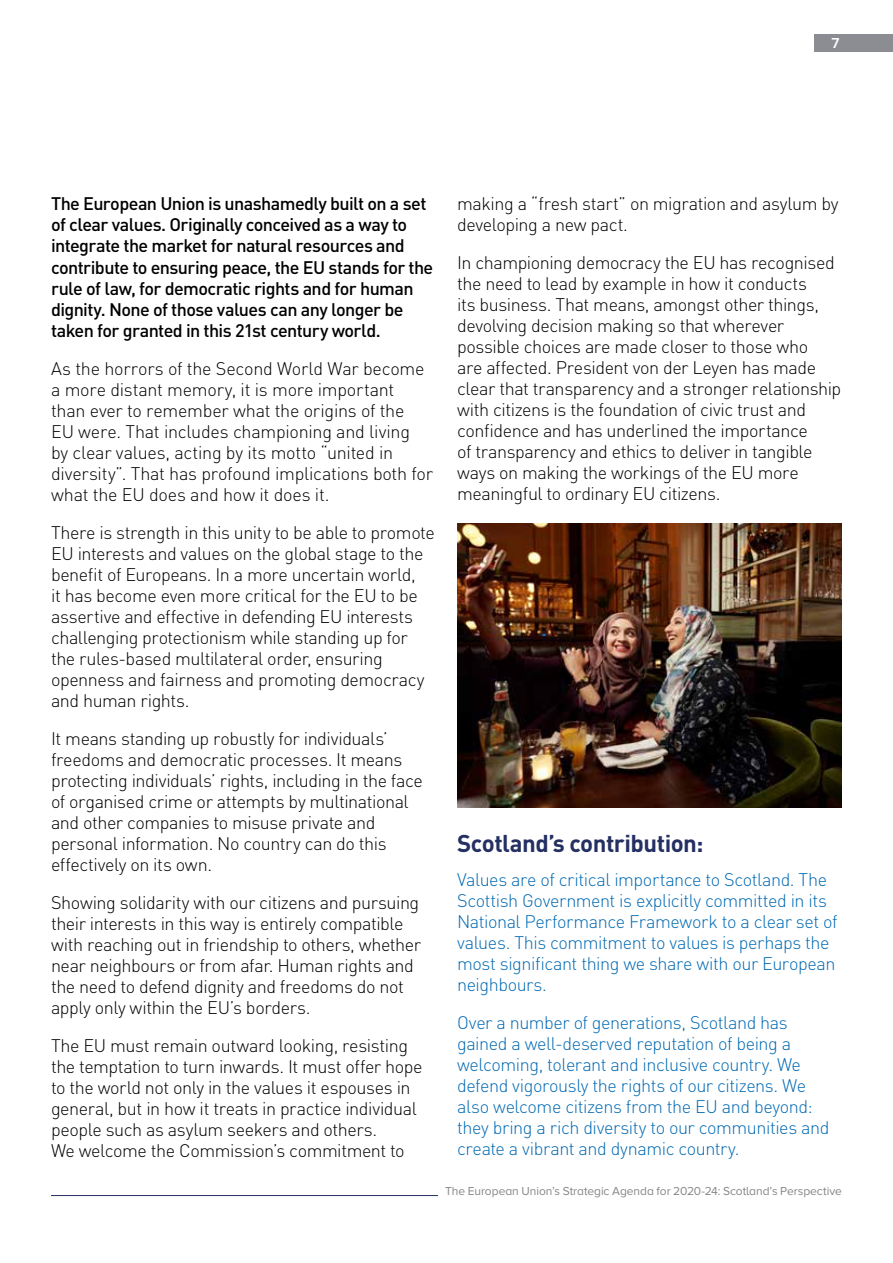
<style>
.page{position:relative;width:893px;height:1263px;background:#fff}
.page>*{position:absolute;margin:0;border:0;box-sizing:border-box;transform-origin:0 0}
.t1{font:700 24px "DIN";letter-spacing:-.025em;color:#242f62}
.t2{font:300 18px/21px "DIN";letter-spacing:-.025em;color:#000}
.t3{font:300 18px/21px "DIN";letter-spacing:-.025em;color:#0069b3}
.t4{font:500 18px/21px "DIN";letter-spacing:-.035em;color:#000}
.t5{font:600 15px "Proxima Nova A";color:#fff}
.t6{font:12px "Proxima Nova A";letter-spacing:-.005em;color:#878787}
</style>
<div class="page">
<hr style="left:51px;top:1195px;width:387px;height:1px;background:#242f62">
<div style="left:814px;top:34px;width:79px;height:17px;background:#8c8c93"></div>
<img style="left:457px;top:523px;width:385px;height:284px">
<p class="t5" style="left:831px;top:34px;width:9px">7</p>
<p class="t4" style="left:51px;top:193px;width:384px">The European Union is unashamedly built on a set of clear values. Originally conceived as a way to integrate the market for natural resources and contribute to ensuring peace, the EU stands for the rule of law, for democratic rights and for human dignity. None of those values can any longer be taken for granted in this 21st century world.</p>
<p class="t2" style="left:51px;top:357px;width:384px">As the horrors of the Second World War become a more distant memory, it is more important than ever to remember what the origins of the<br>EU were. That includes championing and living<br>by clear values, acting by its motto “united in diversity”. That has profound implications both for what the EU does and how it does it.</p>
<p class="t2" style="left:51px;top:521px;width:385px">There is strength in this unity to be able to promote EU interests and values on the global stage to the benefit of Europeans. In a more uncertain world,<br>it has become even more critical for the EU to be assertive and effective in defending EU interests challenging protectionism while standing up for the rules-based multilateral order, ensuring openness and fairness and promoting democracy and human rights.</p>
<p class="t2" style="left:51px;top:727px;width:373px">It means standing up robustly for individuals’ freedoms and democratic processes. It means protecting individuals’ rights, including in the face of organised crime or attempts by multinational and other companies to misuse private and personal information. No country can do this effectively on its own.</p>
<p class="t2" style="left:51px;top:892px;width:372px">Showing solidarity with our citizens and pursuing their interests in this way is entirely compatible with reaching out in friendship to others, whether near neighbours or from afar. Human rights and the need to defend dignity and freedoms do not apply only within the EU’s borders.</p>
<p class="t2" style="left:51px;top:1035px;width:373px">The EU must remain outward looking, resisting the temptation to turn inwards. It must offer hope to the world not only in the values it espouses in general, but in how it treats in practice individual people such as asylum seekers and others.<br>We welcome the Commission’s commitment to</p>
<p class="t2" style="left:457px;top:193px;width:383px">making a “fresh start” on migration and asylum by developing a new pact.</p>
<p class="t2" style="left:457px;top:252px;width:386px">In championing democracy the EU has recognised the need to lead by example in how it conducts<br>its business. That means, amongst other things, devolving decision making so that wherever possible choices are made closer to those who<br>are affected. President von der Leyen has made clear that transparency and a stronger relationship with citizens is the foundation of civic trust and confidence and has underlined the importance<br>of transparency and ethics to deliver in tangible ways on making the workings of the EU more meaningful to ordinary EU citizens.</p>
<h1 class="t1" style="left:457px;top:828px;width:248px">Scotland’s contribution:</h1>
<p class="t3" style="left:457px;top:869px;width:382px">Values are of critical importance to Scotland. The Scottish Government is explicitly committed in its National Performance Framework to a clear set of values. This commitment to values is perhaps the most significant thing we share with our European neighbours.</p>
<p class="t3" style="left:457px;top:1012px;width:374px">Over a number of generations, Scotland has gained a well-deserved reputation of being a welcoming, tolerant and inclusive country. We defend vigorously the rights of our citizens. We also welcome citizens from the EU and beyond: they bring a rich diversity to our communities and create a vibrant and dynamic country.</p>
<p class="t6" style="left:445px;top:1184px;width:398px">The European Union’s Strategic Agenda for 2020-24: Scotland’s Perspective</p>
</div>
